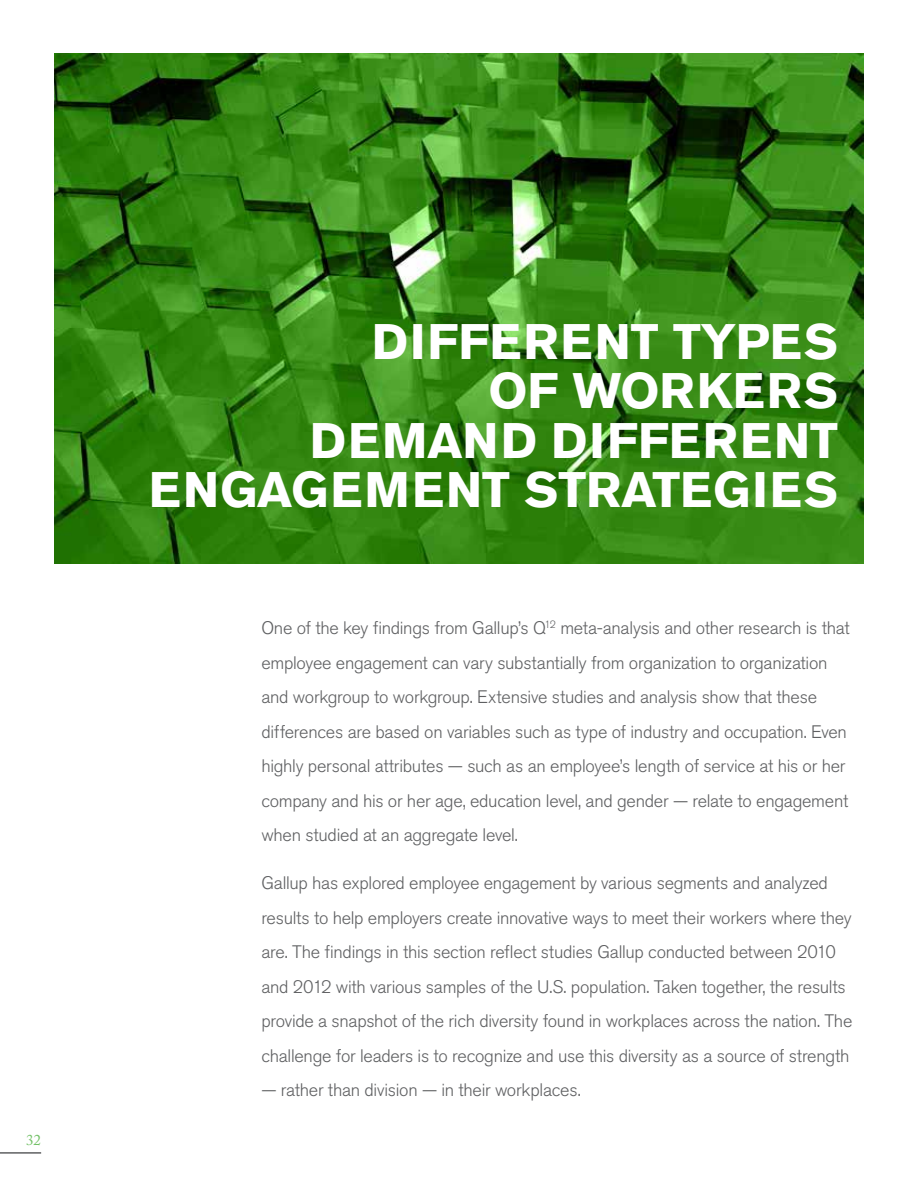
<style>
.page{position:relative;width:918px;height:1188px;background:#fff}
.page>*{position:absolute;margin:0;border:0;box-sizing:border-box;transform-origin:0 0}
.t1{font:700 49.5px/49.5px "Akzidenz Grotesk BE";letter-spacing:.03em;color:#fff;text-align:right}
.t2{font:300 18px/34.5px "Akzidenz Grotesk BE";letter-spacing:-.015em;color:#5f6062}
.t3{font:15px "Adobe Caslon Pro";color:#73c167}
</style>
<div class="page">
<img style="left:54px;top:54px;width:810px;height:510px">
<hr style="left:0;top:1152px;width:41px;height:2px;background:#5f6062">
<p class="t3" style="left:26px;top:1131px;width:16px">32</p>
<h1 class="t1" style="left:149px;top:317px;width:691px">DIFFERENT TYPES<br>OF WORKERS<br>DEMAND DIFFERENT<br>ENGAGEMENT STRATEGIES</h1>
<p class="t2" style="left:261px;top:611px;width:590px">One of the key findings from Gallup’s Q<sup>12</sup> meta-analysis and other research is that employee engagement can vary substantially from organization to organization and workgroup to workgroup. Extensive studies and analysis show that these differences are based on variables such as type of industry and occupation. Even highly personal attributes — such as an employee’s length of service at his or her company and his or her age, education level, and gender — relate to engagement when studied at an aggregate level.</p>
<p class="t2" style="left:261px;top:866px;width:593px">Gallup has explored employee engagement by various segments and analyzed results to help employers create innovative ways to meet their workers where they are. The findings in this section reflect studies Gallup conducted between 2010 and 2012 with various samples of the U.S. population. Taken together, the results provide a snapshot of the rich diversity found in workplaces across the nation. The challenge for leaders is to recognize and use this diversity as a source of strength</p>
<p class="t2" style="left:261px;top:1073px;width:321px">— rather than division — in their workplaces.</p>
</div>
